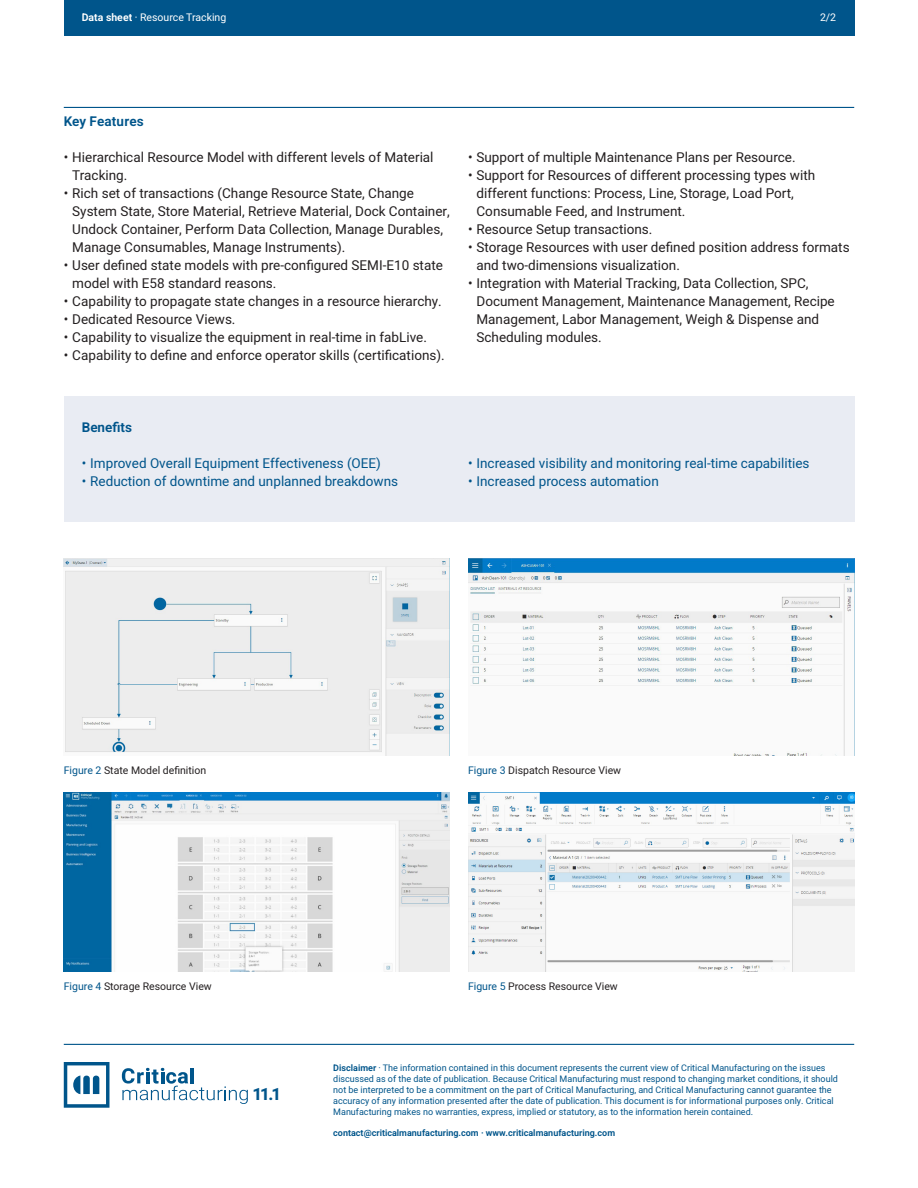
<style>
.page{position:relative;width:918px;height:1188px;background:#fff}
.page>*{position:absolute;margin:0;border:0;box-sizing:border-box;transform-origin:0 0}
.t1{font:800 16.8px "Heebo";color:#00558b}
.t2{font:13.5px/18px "Heebo";color:#231f20}
.t3{font:13.5px "Heebo";color:#00558b}
.Título_pequeno{font:600 13.5px "Heebo";letter-spacing:.01em;color:#00558b}
.Texto_corrido_9pt_Re{font:600 13.5px "Heebo";color:#00558b}
.Texto_corrido_9pt_Re-2{font:10.5px "Heebo";color:#231f20}
.Texto_corrido_9pt_Re-3{font:10.5px "Heebo";color:#fff}
.t4{font:9px/10.8px "Heebo";color:#00558b}
.t5{font:600 9px "Heebo";color:#00558b}
.s1{font-weight:600}
.s2{color:#00558b}
</style>
<div class="page">
<svg style="left:122px;top:1068px;width:126px;height:36px"></svg>
<svg style="left:64px;top:1062px;width:45px;height:46px"></svg>
<div style="left:64px;top:396px;width:790px;height:126px;background:#e9ecf3"></div>
<div style="left:64px;top:0;width:790px;height:36px;background:#00558b"></div>
<hr style="left:64px;top:107px;width:790px;height:1px;background:#00558b">
<img style="left:64px;top:558px;width:386px;height:198px">
<img style="left:468px;top:558px;width:386px;height:198px">
<img style="left:64px;top:792px;width:386px;height:180px">
<img style="left:468px;top:792px;width:386px;height:180px">
<hr style="left:64px;top:1044px;width:790px;height:1px;background:#00558b">
<p class="Texto_corrido_9pt_Re-3" style="left:82px;top:10px;width:146px"><span class="s1">Data sheet</span> · Resource Tracking</p>
<p class="Texto_corrido_9pt_Re-3" style="left:820px;top:10px;width:18px">2/2</p>
<p class="Título_pequeno" style="left:64px;top:112px;width:81px">Key Features</p>
<p class="t2" style="left:72px;top:148px;width:363px;text-indent:-9px">• Hierarchical Resource Model with different levels of Material<br>Tracking.</p>
<p class="t2" style="left:72px;top:184px;width:379px;text-indent:-9px">• Rich set of transactions (Change Resource State, Change System State, Store Material, Retrieve Material, Dock Container, Undock Container, Perform Data Collection, Manage Durables, Manage Consumables, Manage Instruments).</p>
<p class="t2" style="left:72px;top:256px;width:372px;text-indent:-9px">• User defined state models with pre-configured SEMI-E10 state model with E58 standard reasons.</p>
<p class="t2" style="left:64px;top:292px;width:380px">• Capability to propagate state changes in a resource hierarchy.</p>
<p class="t2" style="left:64px;top:310px;width:173px">• Dedicated Resource Views.</p>
<p class="t2" style="left:64px;top:328px;width:365px">• Capability to visualize the equipment in real-time in fabLive.</p>
<p class="t2" style="left:64px;top:346px;width:382px">• Capability to define and enforce operator skills (certifications).</p>
<p class="t2" style="left:468px;top:148px;width:329px">• Support of multiple Maintenance Plans per Resource.</p>
<p class="t2" style="left:477px;top:166px;width:340px;text-indent:-9px">• Support for Resources of different processing types with different functions: Process, Line, Storage, Load Port,<br>Consumable Feed, and Instrument.</p>
<p class="t2" style="left:468px;top:220px;width:186px">• Resource Setup transactions.</p>
<p class="t2" style="left:477px;top:238px;width:375px;text-indent:-9px">• Storage Resources with user defined position address formats and two-dimensions visualization.</p>
<p class="t2" style="left:477px;top:274px;width:360px;text-indent:-9px">• Integration with Material Tracking, Data Collection, SPC, Document Management, Maintenance Management, Recipe Management, Labor Management, Weigh &amp; Dispense and Scheduling modules.</p>
<p class="Texto_corrido_9pt_Re" style="left:82px;top:418px;width:52px">Benefits</p>
<p class="t3" style="left:82px;top:454px;width:301px">• Improved Overall Equipment Effectiveness (OEE)</p>
<p class="t3" style="left:82px;top:472px;width:318px">• Reduction of downtime and unplanned breakdowns</p>
<p class="t3" style="left:468px;top:454px;width:343px">• Increased visibility and monitoring real-time capabilities</p>
<p class="t3" style="left:468px;top:472px;width:192px">• Increased process automation</p>
<p class="Texto_corrido_9pt_Re-2" style="left:64px;top:763px;width:144px"><span class="s2">Figure 2</span> State Model definition</p>
<p class="Texto_corrido_9pt_Re-2" style="left:64px;top:979px;width:150px"><span class="s2">Figure 4</span> Storage Resource View</p>
<p class="Texto_corrido_9pt_Re-2" style="left:468px;top:763px;width:155px"><span class="s2">Figure 3</span> Dispatch Resource View</p>
<p class="Texto_corrido_9pt_Re-2" style="left:468px;top:979px;width:151px"><span class="s2">Figure 5</span> Process Resource View</p>
<p class="t1" style="left:253px;top:1083px;width:30px">11.1</p>
<p class="t4" style="left:333px;top:1063px;width:506px"><span class="s1">Disclaimer</span> · The information contained in this document represents the current view of Critical Manufacturing on the issues discussed as of the date of publication. Because Critical Manufacturing must respond to changing market conditions, it should not be interpreted to be a commitment on the part of Critical Manufacturing, and Critical Manufacturing cannot guarantee the accuracy of any information presented after the date of publication. This document is for informational purposes only. Critical Manufacturing makes no warranties, express, implied or statutory, as to the information herein contained.</p>
<p class="t5" style="left:333px;top:1127px;width:283px">contact@criticalmanufacturing.com · www.criticalmanufacturing.com</p>
</div>
